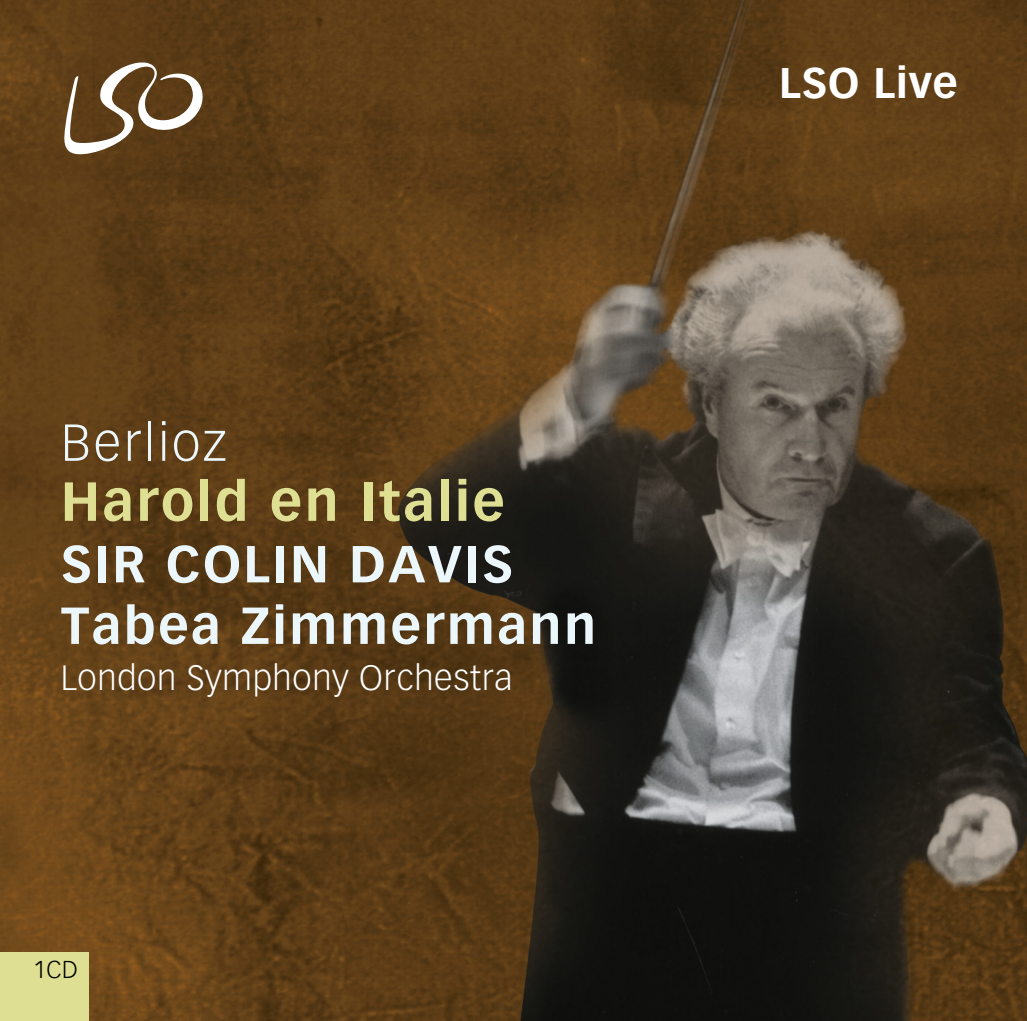
<style>
.page{position:relative;width:1027px;height:1021px;background:#fff}
.page>*{position:absolute;margin:0;border:0;box-sizing:border-box;transform-origin:0 0}
.t1{font:700 54px "Vectora LT Pro";letter-spacing:.05em;color:#dfdf93}
.t2{font:700 51px/61.5px "Vectora LT Pro";letter-spacing:.05em;color:#ecf7fc}
.t3{font:300 51px "Vectora LT Pro";letter-spacing:.05em;color:#ecf7fc}
.t4{font:700 42px "Vectora LT Pro";letter-spacing:.02em;color:#fff}
.t5{font:300 34.5px "Vectora LT Pro";letter-spacing:.02em;color:#fff}
.t6{font:300 24px "Vectora LT Pro";color:#000}
</style>
<div class="page">
<img style="left:0;top:0;width:1026px;height:1020px">
<div style="left:0;top:952px;width:89px;height:68px;background:#dfdf93"></div>
<svg style="left:64px;top:63px;width:139px;height:91px"></svg>
<p class="t3" style="left:61px;top:424px;width:167px">Berlioz</p>
<p class="t1" style="left:61px;top:482px;width:445px">Harold en Italie</p>
<p class="t2" style="left:61px;top:539px;width:536px">SIR COLIN DAVIS<br>Tabea Zimmermann</p>
<p class="t5" style="left:61px;top:666px;width:453px">London Symphony Orchestra</p>
<p class="t6" style="left:34px;top:960px;width:46px">1CD</p>
<p class="t4" style="left:779px;top:68px;width:180px">LSO Live</p>
</div>
